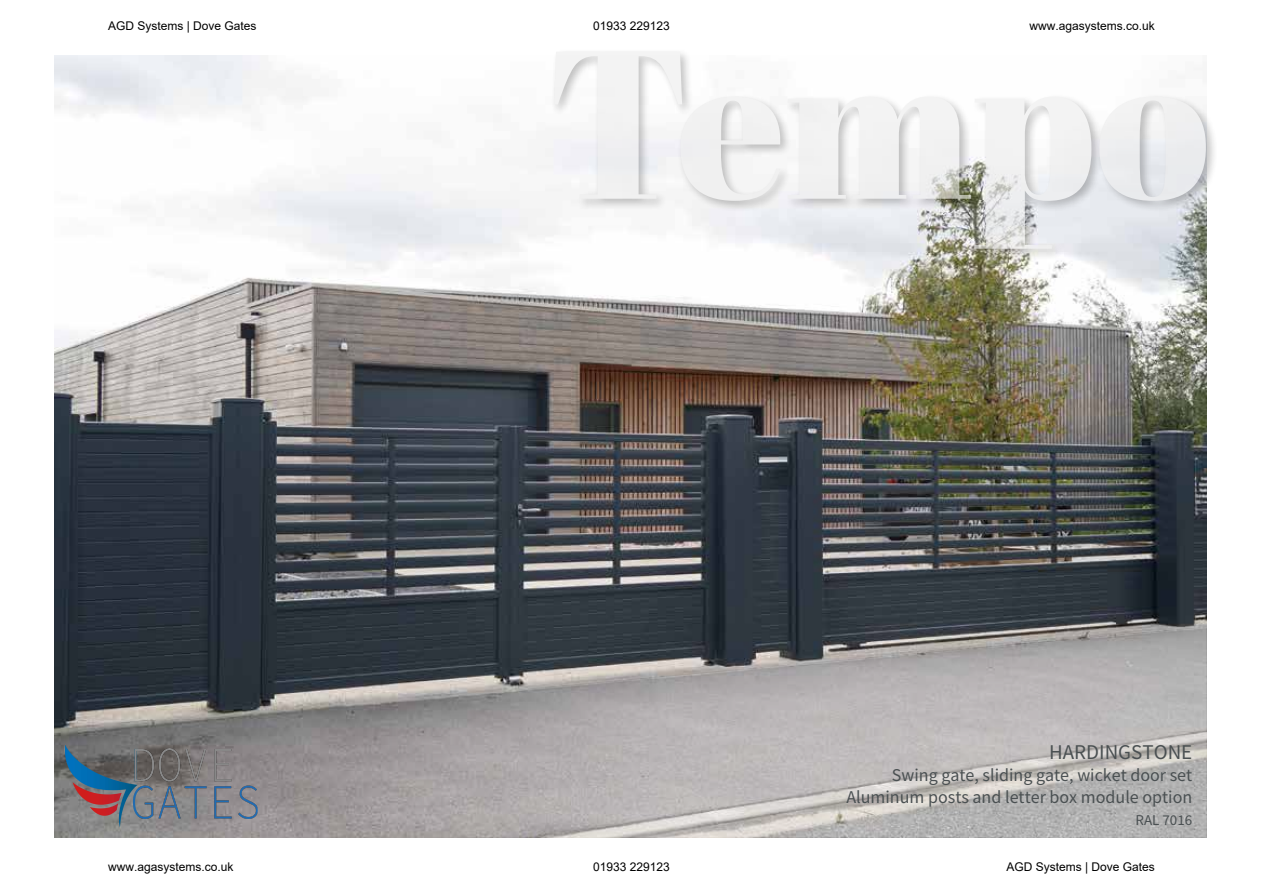
<style>
.page{position:relative;width:1263px;height:893px;background:#fff}
.page>*{position:absolute;margin:0;border:0;box-sizing:border-box;transform-origin:0 0}
.t1{font:210px "Abril Fatface";color:#ededed}
.t2{font:21px "Source Sans Pro";color:#4a5052}
.t3{font:18px/21.6px "Source Sans Pro";color:#4a5052;text-align:right}
.t4{font:15px "Source Sans Pro";color:#4a5052}
.t5{font:12px "Arial";color:#000}
</style>
<div class="page">
<img style="left:54px;top:55px;width:1153px;height:783px">
<svg style="left:347px;top:627px;width:860px;height:211px"></svg>
<div style="left:550px;top:47px;width:668px;height:214px;background:#000;opacity:.4"></div>
<img style="left:63px;top:743px;width:197px;height:85px">
<p class="t5" style="left:108px;top:17px;width:150px">AGD Systems | Dove Gates</p>
<p class="t5" style="left:593px;top:17px;width:78px">01933 229123</p>
<p class="t5" style="left:1029px;top:17px;width:127px">www.agasystems.co.uk</p>
<h1 class="t1" style="left:546px;top:-23px;width:665px">Tempo</h1>
<h2 class="t2" style="left:1049px;top:738px;width:145px">HARDINGSTONE</h2>
<h3 class="t3" style="left:846px;top:764px;width:347px">Swing gate, sliding gate, wicket door set<br>Aluminum posts and letter box module option</h3>
<p class="t4" style="left:1135px;top:810px;width:58px">RAL 7016</p>
<p class="t5" style="left:108px;top:859px;width:127px">www.agasystems.co.uk</p>
<p class="t5" style="left:593px;top:859px;width:78px">01933 229123</p>
<p class="t5" style="left:1006px;top:859px;width:150px">AGD Systems | Dove Gates</p>
</div>
